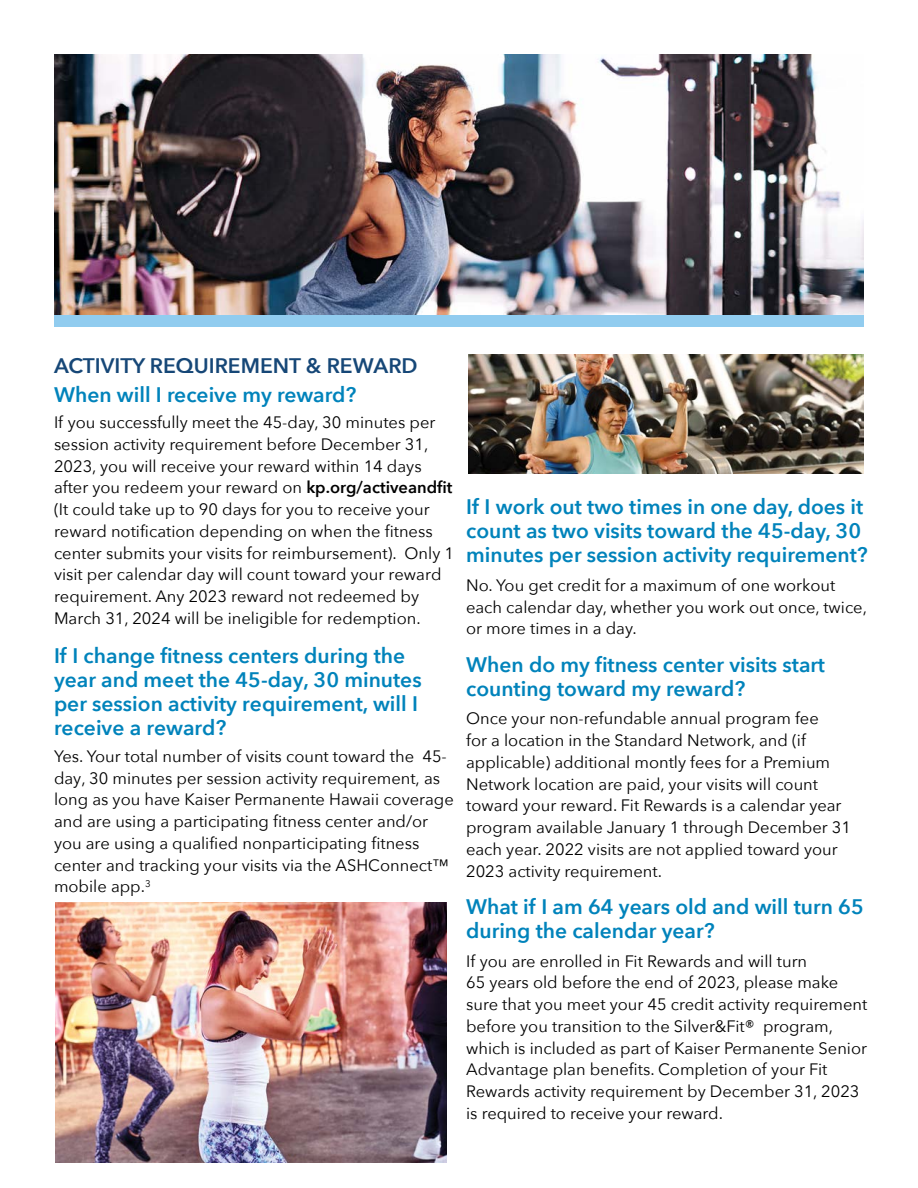
<style>
.page{position:relative;width:918px;height:1188px;background:#fff}
.page>*{position:absolute;margin:0;border:0;box-sizing:border-box;transform-origin:0 0}
.t1{font:600 21px/24px "Avenir Next";color:#0083bb}
.t2{font:600 21px/28.5px "Avenir Next";color:#164777}
.t3{font:16.5px/21.8px "Avenir Next";color:#000}
.s1{color:#0083bb}
.s2{font-weight:600}
</style>
<div class="page">
<img style="left:54px;top:54px;width:810px;height:261px">
<img style="left:55px;top:902px;width:392px;height:260px">
<div style="left:54px;top:315px;width:810px;height:12px;background:#91ccef"></div>
<img style="left:468px;top:354px;width:396px;height:119px">
<p class="t2" style="left:54px;top:351px;width:365px">ACTIVITY REQUIREMENT &amp; REWARD<br><span class="s1">When will I receive my reward?</span></p>
<p class="t3" style="left:54px;top:411px;width:402px">If you successfully meet the 45-day, 30 minutes per session activity requirement before December 31, 2023, you will receive your reward within 14 days after you redeem your reward on <span class="s2">kp.org/activeandfit </span>(It could take up to 90 days for you to receive your reward notification depending on when the fitness center submits your visits for reimbursement). Only 1 visit per calendar day will count toward your reward requirement. Any 2023 reward not redeemed by March 31, 2024 will be ineligible for redemption.</p>
<p class="t1" style="left:54px;top:643px;width:369px">If I change fitness centers during the year and meet the 45-day, 30 minutes per session activity requirement, will I receive a reward?</p>
<p class="t3" style="left:54px;top:745px;width:401px">Yes. Your total number of visits count toward the 45- day, 30 minutes per session activity requirement, as long as you have Kaiser Permanente Hawaii coverage and are using a participating fitness center and/or you are using a qualified nonparticipating fitness center and tracking your visits via the ASHConnect™ mobile app.<sup>3</sup></p>
<h3 class="t1" style="left:466px;top:494px;width:403px">If I work out two times in one day, does it count as two visits toward the 45-day, 30 minutes per session activity requirement?</h3>
<p class="t3" style="left:466px;top:573px;width:402px">No. You get credit for a maximum of one workout each calendar day, whether you work out once, twice, or more times in a day.</p>
<h3 class="t1" style="left:466px;top:652px;width:360px">When do my fitness center visits start counting toward my reward?</h3>
<p class="t3" style="left:466px;top:707px;width:386px">Once your non-refundable annual program fee<br>for a location in the Standard Network, and (if applicable) additional montly fees for a Premium Network location are paid, your visits will count toward your reward. Fit Rewards is a calendar year program available January 1 through December 31 each year. 2022 visits are not applied toward your 2023 activity requirement.</p>
<h3 class="t1" style="left:466px;top:894px;width:399px">What if I am 64 years old and will turn 65 during the calendar year?</h3>
<p class="t3" style="left:466px;top:949px;width:403px">If you are enrolled in Fit Rewards and will turn<br>65 years old before the end of 2023, please make sure that you meet your 45 credit activity requirement before you transition to the Silver&amp;Fit® program, which is included as part of Kaiser Permanente Senior Advantage plan benefits. Completion of your Fit Rewards activity requirement by December 31, 2023 is required to receive your reward.</p>
</div>
